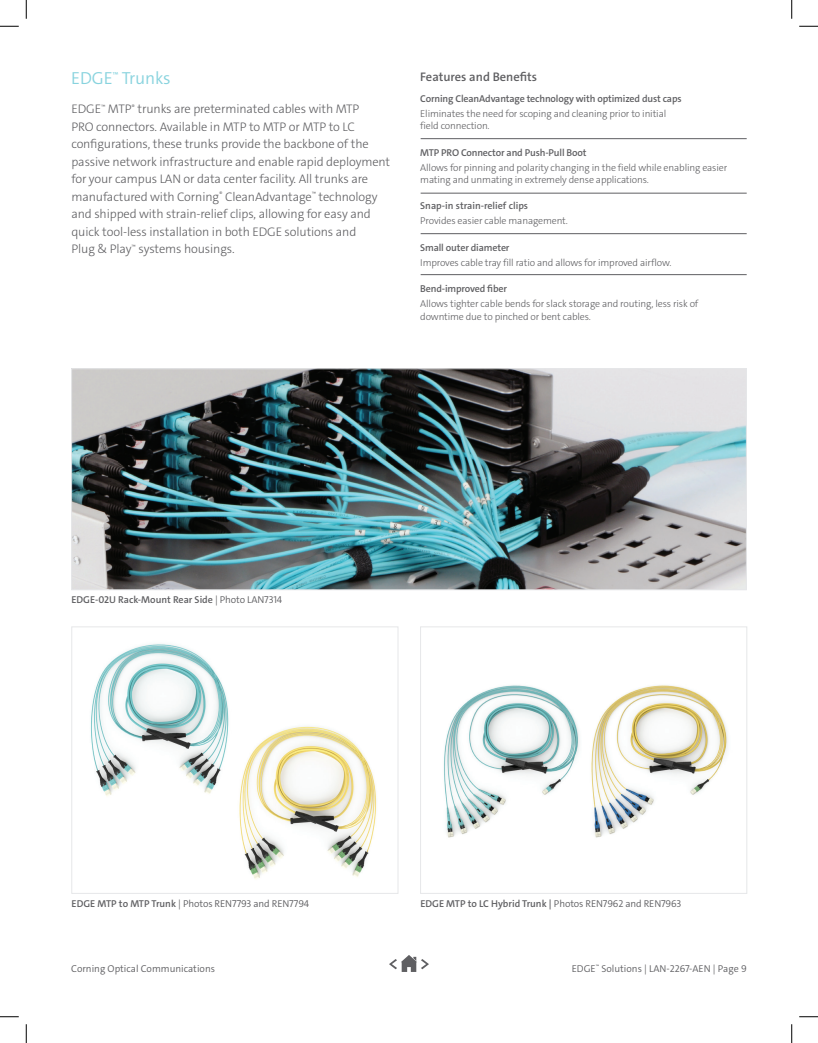
<style>
.page{position:relative;width:818px;height:1043px;background:#fff}
.page>*{position:absolute;margin:0;border:0;box-sizing:border-box;transform-origin:0 0}
.Subhead{font:300 17.5px "The Sans C4 s";letter-spacing:-.01em;color:#88d3de}
.Body_10pt{font:300 12.5px/17.5px "The Sans C4 s";letter-spacing:-.01em;color:#5f5f62}
.t1{font:600 12.5px "The Sans C4 s";color:#5f5f62}
.Body_Copy{font:300 10px/15px "The Sans C4 s";letter-spacing:-.015em;color:#5f5f62}
.Body_Copy-2{font:600 10px/15px "The Sans C4 s";letter-spacing:-.015em;color:#5f5f62}
.t2{font:300 10px "The Sans C4 s";color:#5f5f62}
.s1{font-weight:300}
.s2{font-weight:600}
</style>
<div class="page">
<img style="left:73px;top:370px;width:671px;height:218px">
<div style="left:71px;top:368px;width:675px;height:222px;border:1px solid #e6e7e9"></div>
<hr style="left:420px;top:138px;width:326px;height:1px;background:#5f5f62">
<hr style="left:420px;top:193px;width:326px;height:1px;background:#5f5f62">
<hr style="left:420px;top:233px;width:326px;height:1px;background:#5f5f62">
<hr style="left:420px;top:274px;width:326px;height:1px;background:#5f5f62">
<div style="left:71px;top:626px;width:327px;height:267px;border:1px solid #e6e7e9"></div>
<img style="left:239px;top:726px;width:138px;height:153px">
<img style="left:91px;top:644px;width:161px;height:176px">
<div style="left:420px;top:626px;width:327px;height:267px;border:1px solid #e6e7e9"></div>
<img style="left:444px;top:685px;width:136px;height:153px">
<img style="left:591px;top:685px;width:137px;height:153px">
<svg style="left:389px;top:955px;width:40px;height:16px"></svg>
<svg style="left:0;top:25px;width:19px;height:2px"></svg>
<svg style="left:799px;top:25px;width:19px;height:2px"></svg>
<svg style="left:0;top:1016px;width:19px;height:1px"></svg>
<svg style="left:799px;top:1016px;width:19px;height:1px"></svg>
<svg style="left:25px;top:0;width:2px;height:19px"></svg>
<svg style="left:25px;top:1024px;width:2px;height:18px"></svg>
<svg style="left:791px;top:0;width:1px;height:19px"></svg>
<svg style="left:791px;top:1024px;width:1px;height:18px"></svg>
<p class="Subhead" style="left:71px;top:67px;width:101px">EDGE<sup>™</sup> Trunks</p>
<p class="Body_10pt" style="left:71px;top:100px;width:320px">EDGE<sup>™</sup> MTP<sup>®</sup> trunks are preterminated cables with MTP<br>PRO connectors. Available in MTP to MTP or MTP to LC configurations, these trunks provide the backbone of the passive network infrastructure and enable rapid deployment for your campus LAN or data center facility. All trunks are manufactured with Corning<sup>®</sup> CleanAdvantage<sup>™</sup> technology and shipped with strain-relief clips, allowing for easy and quick tool-less installation in both EDGE solutions and<br>Plug &amp; Play<sup>™</sup> systems housings.</p>
<p class="t1" style="left:420px;top:68px;width:118px">Features and Benefits</p>
<p class="Body_Copy-2" style="left:420px;top:91px;width:263px">Corning CleanAdvantage technology with optimized dust caps<br><span class="s1">Eliminates the need for scoping and cleaning prior to initial</span></p>
<p class="Body_Copy" style="left:420px;top:119px;width:71px">field connection.</p>
<p class="Body_Copy" style="left:420px;top:145px;width:308px"><span class="s2">MTP PRO Connector and Push-Pull Boot<br></span>Allows for pinning and polarity changing in the field while enabling easier</p>
<p class="Body_Copy" style="left:420px;top:172px;width:230px">mating and unmating in extremely dense applications.</p>
<p class="Body_Copy" style="left:420px;top:199px;width:149px"><span class="s2">Snap-in strain-relief clips<br></span>Provides easier cable management.</p>
<p class="Body_Copy" style="left:420px;top:240px;width:253px"><span class="s2">Small outer diameter<br></span>Improves cable tray fill ratio and allows for improved airflow.</p>
<p class="Body_Copy" style="left:420px;top:281px;width:280px"><span class="s2">Bend-improved fiber<br></span>Allows tighter cable bends for slack storage and routing, less risk of</p>
<p class="Body_Copy" style="left:420px;top:309px;width:172px">downtime due to pinched or bent cables.</p>
<p class="Body_Copy-2" style="left:71px;top:592px;width:212px">EDGE-02U Rack-Mount Rear Side <span class="s1">| Photo LAN7314</span></p>
<p class="t2" style="left:72px;top:896px;width:239px"><span class="s2">EDGE MTP to MTP Trunk</span> | Photos REN7793 and REN7794</p>
<p class="Body_Copy-2" style="left:420px;top:895px;width:262px">EDGE MTP to LC Hybrid Trunk | <span class="s1">Photos REN7962 and REN7963</span></p>
<p class="t2" style="left:71px;top:961px;width:145px">Corning Optical Communications</p>
<p class="t2" style="left:571px;top:961px;width:176px">EDGE<sup>™</sup> Solutions | LAN-2267-AEN | Page 9</p>
</div>
